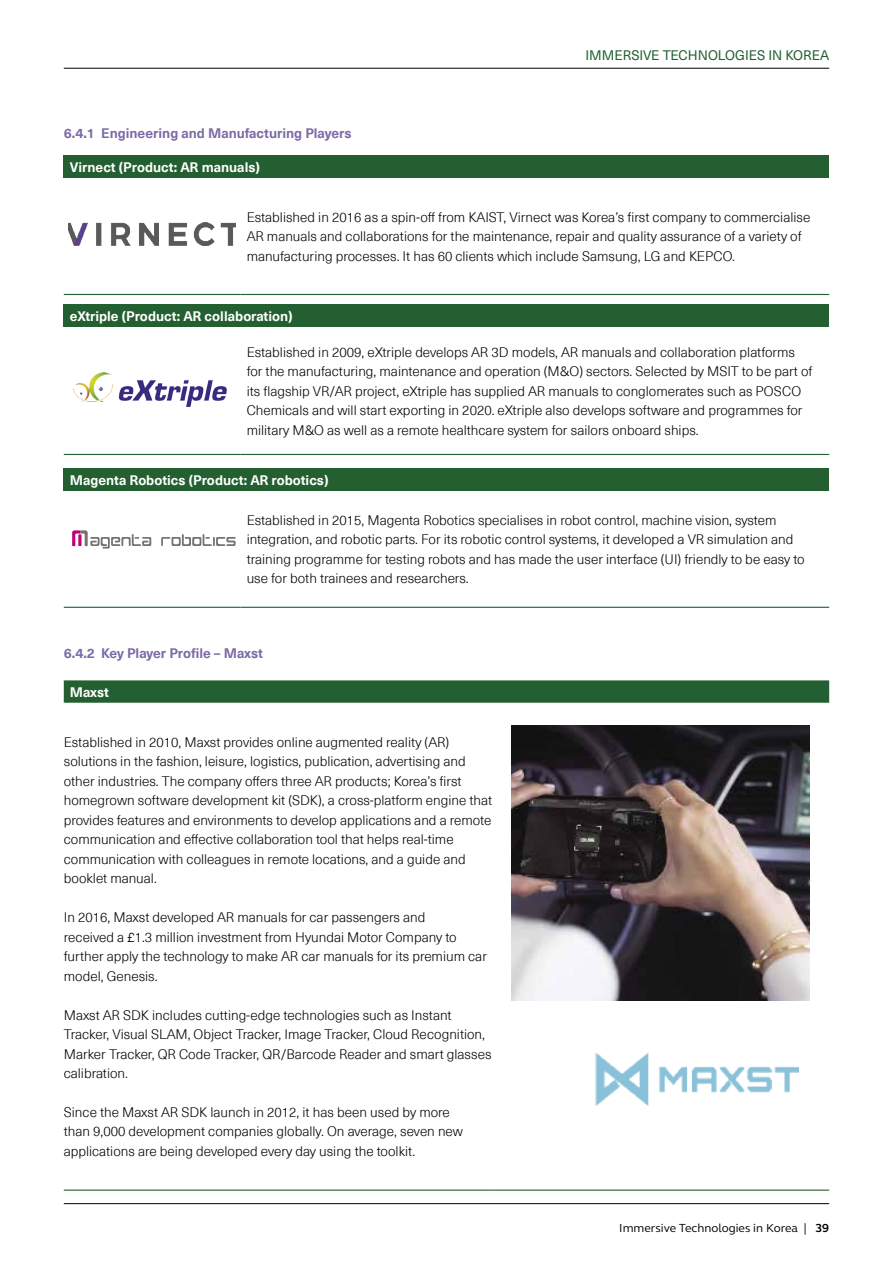
<style>
.page{position:relative;width:893px;height:1263px;background:#fff}
.page>*{position:absolute;margin:0;border:0;box-sizing:border-box;transform-origin:0 0}
.t1{font:300 13.5px/19.5px "Neue Haas Unica Pro";color:#000}
.t2{font:700 13.5px "Neue Haas Unica Pro";color:#fff}
.t3{font:700 13.5px "Neue Haas Unica Pro";color:#7b6aa6}
.t4{font:13.5px "Neue Haas Unica Pro";color:#245f31}
.t5{font:12px "FS Elliot";color:#000}
.s1{font-weight:700}
</style>
<div class="page">
<hr style="left:64px;top:1203px;width:765px;height:1px;background:#000">
<hr style="left:64px;top:68px;width:765px;height:1px;background:#000">
<div style="left:64px;top:155px;width:765px;height:23px;background:#245f31"></div>
<hr style="left:64px;top:294px;width:177px;height:1px;background:#245f31">
<hr style="left:241px;top:294px;width:588px;height:1px;background:#245f31">
<img style="left:69px;top:222px;width:167px;height:24px">
<div style="left:64px;top:304px;width:765px;height:23px;background:#245f31"></div>
<hr style="left:64px;top:454px;width:177px;height:1px;background:#245f31">
<hr style="left:241px;top:454px;width:588px;height:1px;background:#245f31">
<img style="left:74px;top:373px;width:152px;height:33px">
<div style="left:64px;top:468px;width:765px;height:22px;background:#245f31"></div>
<hr style="left:64px;top:607px;width:177px;height:1px;background:#245f31">
<hr style="left:241px;top:607px;width:588px;height:1px;background:#245f31">
<svg style="left:72px;top:530px;width:80px;height:19px"></svg>
<svg style="left:161px;top:534px;width:75px;height:12px"></svg>
<svg style="left:64px;top:680px;width:765px;height:23px;background:#2a6337"></svg>
<hr style="left:64px;top:1189px;width:429px;height:2px;background:#245f31">
<hr style="left:493px;top:1189px;width:336px;height:2px;background:#245f31">
<img style="left:595px;top:1052px;width:203px;height:54px">
<img style="left:512px;top:725px;width:297px;height:275px">
<p class="t4" style="left:585px;top:47px;width:245px">IMMERSIVE TECHNOLOGIES IN KOREA</p>
<p class="t3" style="left:64px;top:125px;width:289px">6.4.1 Engineering and Manufacturing Players</p>
<p class="t2" style="left:70px;top:159px;width:192px">Virnect (Product: AR manuals)</p>
<p class="t1" style="left:247px;top:207px;width:565px">Established in 2016 as a spin-off from KAIST, Virnect was Korea’s first company to commercialise<br>AR manuals and collaborations for the maintenance, repair and quality assurance of a variety of manufacturing processes. It has 60 clients which include Samsung, LG and KEPCO.</p>
<p class="t2" style="left:70px;top:308px;width:224px">eXtriple (Product: AR collaboration)</p>
<p class="t1" style="left:247px;top:342px;width:567px">Established in 2009, eXtriple develops AR 3D models, AR manuals and collaboration platforms for the manufacturing, maintenance and operation (M&amp;O) sectors. Selected by MSIT to be part of its flagship VR/AR project, eXtriple has supplied AR manuals to conglomerates such as POSCO Chemicals and will start exporting in 2020. eXtriple also develops software and programmes for military M&amp;O as well as a remote healthcare system for sailors onboard ships.</p>
<p class="t2" style="left:70px;top:471px;width:260px">Magenta Robotics (Product: AR robotics)</p>
<p class="t1" style="left:247px;top:510px;width:559px">Established in 2015, Magenta Robotics specialises in robot control, machine vision, system integration, and robotic parts. For its robotic control systems, it developed a VR simulation and training programme for testing robots and has made the user interface (UI) friendly to be easy to use for both trainees and researchers.</p>
<p class="t3" style="left:64px;top:645px;width:201px">6.4.2 Key Player Profile – Maxst</p>
<p class="t2" style="left:70px;top:684px;width:41px">Maxst</p>
<p class="t1" style="left:64px;top:732px;width:430px">Established in 2010, Maxst provides online augmented reality (AR) solutions in the fashion, leisure, logistics, publication, advertising and other industries. The company offers three AR products; Korea’s first homegrown software development kit (SDK), a cross-platform engine that provides features and environments to develop applications and a remote communication and effective collaboration tool that helps real-time communication with colleagues in remote locations, and a guide and booklet manual.</p>
<p class="t1" style="left:64px;top:908px;width:425px">In 2016, Maxst developed AR manuals for car passengers and<br>received a £1.3 million investment from Hyundai Motor Company to further apply the technology to make AR car manuals for its premium car model, Genesis.</p>
<p class="t1" style="left:64px;top:1005px;width:429px">Maxst AR SDK includes cutting-edge technologies such as Instant Tracker, Visual SLAM, Object Tracker, Image Tracker, Cloud Recognition, Marker Tracker, QR Code Tracker, QR/Barcode Reader and smart glasses calibration.</p>
<p class="t1" style="left:64px;top:1103px;width:401px">Since the Maxst AR SDK launch in 2012, it has been used by more than 9,000 development companies globally. On average, seven new applications are being developed every day using the toolkit.</p>
<p class="t5" style="left:619px;top:1219px;width:211px">Immersive Technologies in Korea | <span class="s1">39</span></p>
</div>
